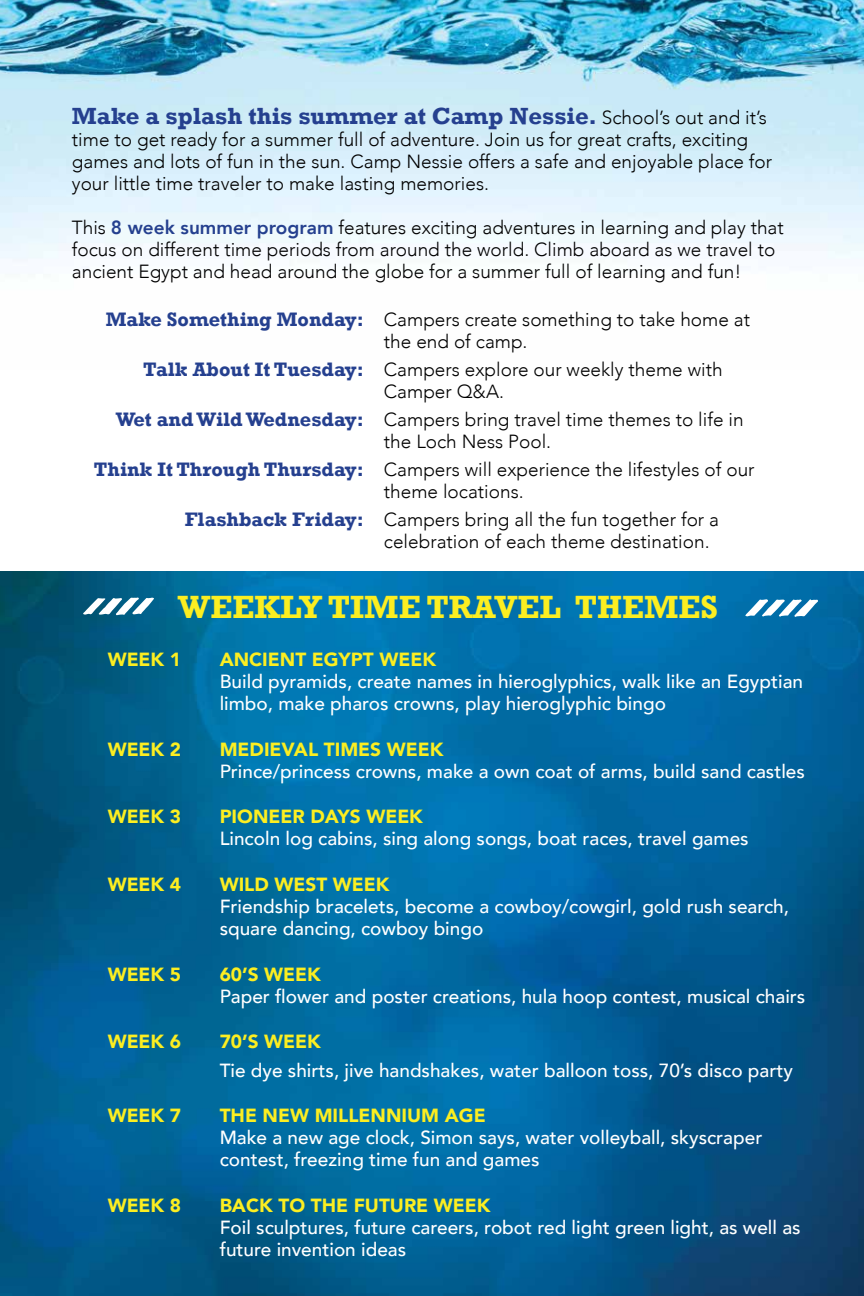
<style>
.page{position:relative;width:864px;height:1296px;background:#fff}
.page>*{position:absolute;margin:0;border:0;box-sizing:border-box;transform-origin:0 0}
.t1{font:700 33px "Rockwell";color:#fcee21}
.t2{font:700 24px "Rockwell";color:#25408f}
.t3{font:300 19px/22px "Avenir";color:#000}
.t4{font:500 19px/22px "Avenir";color:#fff}
.t5{font:900 19px "Avenir";color:#fcee21}
.s1{font-family:"Avenir";font-weight:300;font-size:19px;color:#000}
.s2{font-weight:800;color:#25408f}
.s3{font-family:"Rockwell";font-weight:700;font-size:20px;color:#25408f}
</style>
<div class="page">
<img style="left:0;top:0;width:864px;height:261px">
<img style="left:0;top:572px;width:864px;height:724px">
<svg style="left:745px;top:599px;width:73px;height:18px"></svg>
<svg style="left:83px;top:598px;width:71px;height:17px"></svg>
<p class="t2" style="left:72px;top:101px;width:697px">Make a splash this summer at Camp Nessie. <span class="s1">School’s out and it’s</span></p>
<p class="t3" style="left:72px;top:128px;width:702px">time to get ready for a summer full of adventure. Join us for great crafts, exciting games and lots of fun in the sun. Camp Nessie offers a safe and enjoyable place for your little time traveler to make lasting memories.</p>
<p class="t3" style="left:72px;top:216px;width:713px">This <span class="s2">8 week summer program</span> features exciting adventures in learning and play that focus on different time periods from around the world. Climb aboard as we travel to ancient Egypt and head around the globe for a summer full of learning and fun!</p>
<p class="t3" style="left:384px;top:309px;width:368px;text-indent:-278px"><span class="s3">Make Something Monday:</span> Campers create something to take home at the end of camp.</p>
<p class="t3" style="left:384px;top:359px;width:340px;text-indent:-241px"><span class="s3">Talk About It Tuesday:</span> Campers explore our weekly theme with<br>Camper Q&amp;A.</p>
<p class="t3" style="left:384px;top:409px;width:361px;text-indent:-268px"><span class="s3">Wet and Wild Wednesday:</span> Campers bring travel time themes to life in the Loch Ness Pool.</p>
<p class="t3" style="left:384px;top:459px;width:372px;text-indent:-290px"><span class="s3">Think It Through Thursday:</span> Campers will experience the lifestyles of our theme locations.</p>
<p class="t3" style="left:384px;top:509px;width:337px;text-indent:-199px"><span class="s3">Flashback Friday:</span> Campers bring all the fun together for a celebration of each theme destination.</p>
<h1 class="t1" style="left:178px;top:587px;width:542px">WEEKLY TIME TRAVEL THEMES</h1>
<p class="t5" style="left:108px;top:644px;width:75px">WEEK 1</p>
<p class="t5" style="left:220px;top:644px;width:218px">ANCIENT EGYPT WEEK</p>
<p class="t4" style="left:220px;top:670px;width:585px">Build pyramids, create names in hieroglyphics, walk like an Egyptian limbo, make pharos crowns, play hieroglyphic bingo</p>
<p class="t5" style="left:108px;top:733px;width:75px">WEEK 2</p>
<p class="t5" style="left:220px;top:733px;width:225px">MEDIEVAL TIMES WEEK</p>
<p class="t4" style="left:220px;top:759px;width:587px">Prince/princess crowns, make a own coat of arms, build sand castles</p>
<p class="t5" style="left:108px;top:801px;width:75px">WEEK 3</p>
<p class="t5" style="left:220px;top:801px;width:205px">PIONEER DAYS WEEK</p>
<p class="t4" style="left:220px;top:827px;width:530px">Lincoln log cabins, sing along songs, boat races, travel games</p>
<p class="t5" style="left:108px;top:868px;width:75px">WEEK 4</p>
<p class="t5" style="left:220px;top:868px;width:171px">WILD WEST WEEK</p>
<p class="t4" style="left:220px;top:894px;width:571px">Friendship bracelets, become a cowboy/cowgirl, gold rush search, square dancing, cowboy bingo</p>
<p class="t5" style="left:108px;top:958px;width:75px">WEEK 5</p>
<p class="t5" style="left:220px;top:958px;width:103px">60’S WEEK</p>
<p class="t4" style="left:220px;top:984px;width:587px">Paper flower and poster creations, hula hoop contest, musical chairs</p>
<p class="t5" style="left:108px;top:1025px;width:75px">WEEK 6</p>
<p class="t5" style="left:220px;top:1025px;width:103px">70’S WEEK</p>
<p class="t4" style="left:220px;top:1058px;width:575px">Tie dye shirts, jive handshakes, water balloon toss, 70’s disco party</p>
<p class="t5" style="left:108px;top:1099px;width:75px">WEEK 7</p>
<p class="t5" style="left:220px;top:1099px;width:268px">THE NEW MILLENNIUM AGE</p>
<p class="t4" style="left:220px;top:1126px;width:544px">Make a new age clock, Simon says, water volleyball, skyscraper contest, freezing time fun and games</p>
<p class="t5" style="left:108px;top:1189px;width:75px">WEEK 8</p>
<p class="t5" style="left:220px;top:1189px;width:272px">BACK TO THE FUTURE WEEK</p>
<p class="t4" style="left:220px;top:1215px;width:583px">Foil sculptures, future careers, robot red light green light, as well as future invention ideas</p>
</div>
